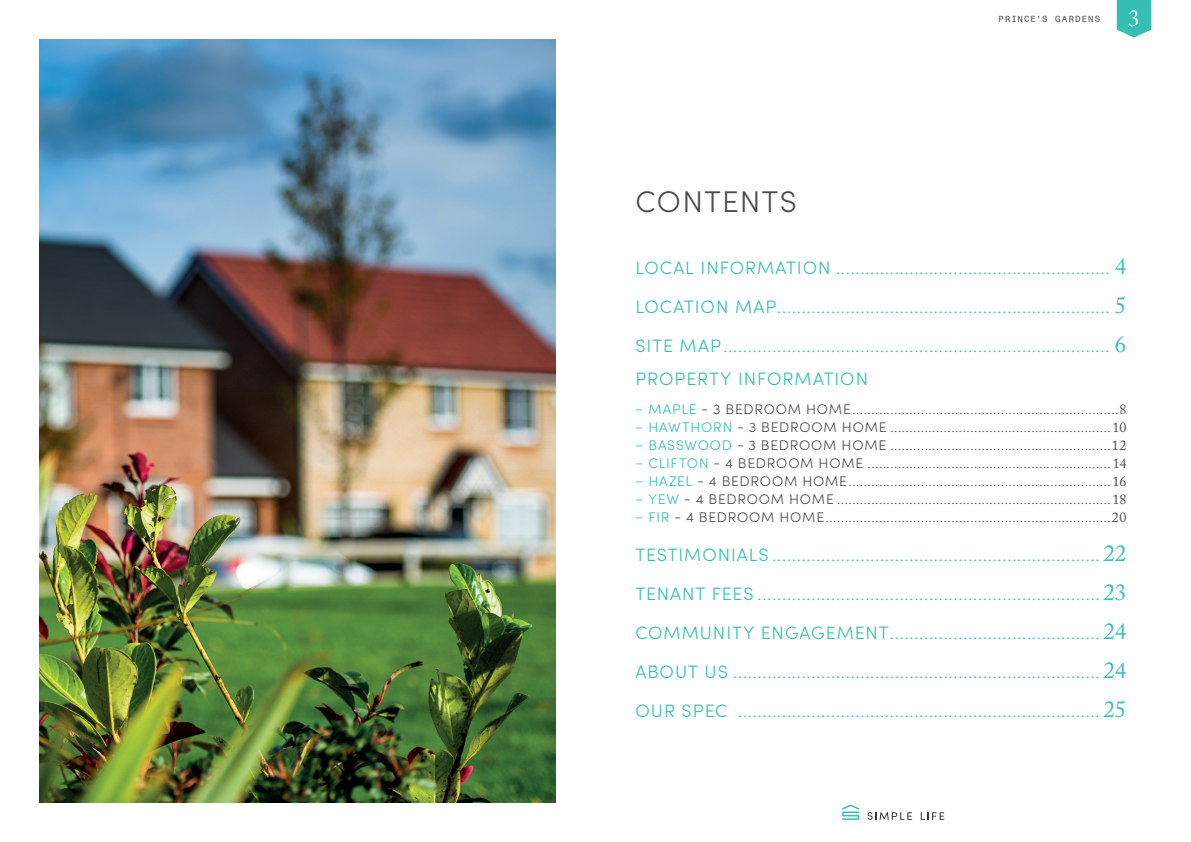
<style>
.page{position:relative;width:1191px;height:842px;background:#fff}
.page>*{position:absolute;margin:0;border:0;box-sizing:border-box;transform-origin:0 0}
.t1{font:300 30px "Sofia Pro";letter-spacing:.045em;color:#4b4c4d}
.t2{font:23px "Adobe Caslon Pro";color:#fff}
.t3{font:300 18px/38.9px "Sofia Pro";letter-spacing:.055em;color:#36beb3;text-align:justify}
.t4{font:300 14px "Sofia Pro";letter-spacing:.055em;color:#4b4c4d}
.t5{font:9px "Monospace 821 BT";letter-spacing:.125em;color:#4b4c4d}
.s1{font-family:"Adobe Caslon Pro";font-weight:400;font-size:23px}
.s2{color:#36beb3}
.s3{font-family:"Adobe Caslon Pro";font-weight:400}
</style>
<div class="page">
<svg style="left:1116px;top:0;width:35px;height:38px"></svg>
<svg style="left:842px;top:804px;width:17px;height:16px"></svg>
<svg style="left:867px;top:812px;width:45px;height:8px"></svg>
<svg style="left:920px;top:812px;width:24px;height:8px"></svg>
<img style="left:40px;top:40px;width:516px;height:762px">
<h1 class="t1" style="left:635px;top:180px;width:163px">CONTENTS</h1>
<p class="t5" style="left:998px;top:13px;width:103px">PRINCE’S GARDENS</p>
<p class="t2" style="left:1128px;top:5px;width:13px">3</p>
<p class="t3" style="left:635px;top:247px;width:492px">LOCAL INFORMATION ........................................................ <span class="s1">4<br></span>LOCATION MAP.................................................................... <span class="s1">5<br></span>SITE MAP............................................................................... <span class="s1">6</span></p>
<p class="t3" style="left:635px;top:358px;width:234px">PROPERTY INFORMATION</p>
<p class="t4" style="left:635px;top:399px;width:492px"><span class="s2">– MAPLE</span> - 3 BEDROOM HOME......................................................................<span class="s3">8</span></p>
<p class="t4" style="left:635px;top:417px;width:492px"><span class="s2">– HAWTHORN</span> - 3 BEDROOM HOME ..........................................................<span class="s3">10</span></p>
<p class="t4" style="left:635px;top:435px;width:492px"><span class="s2">– BASSWOOD</span> - 3 BEDROOM HOME ..........................................................<span class="s3">12</span></p>
<p class="t4" style="left:635px;top:453px;width:492px"><span class="s2">– CLIFTON</span> - 4 BEDROOM HOME ................................................................<span class="s3">14</span></p>
<p class="t4" style="left:635px;top:471px;width:493px"><span class="s2">– HAZEL</span> - 4 BEDROOM HOME.....................................................................<span class="s3">16</span></p>
<p class="t4" style="left:635px;top:489px;width:493px"><span class="s2">– YEW</span> - 4 BEDROOM HOME ........................................................................<span class="s3">18</span></p>
<p class="t4" style="left:635px;top:507px;width:492px"><span class="s2">– FIR</span> - 4 BEDROOM HOME...........................................................................<span class="s3">20</span></p>
<p class="t3" style="left:635px;top:534px;width:492px">TESTIMONIALS ................................................................... <span class="s1">22<br></span>TENANT FEES ...................................................................... <span class="s1">23<br></span>COMMUNITY ENGAGEMENT........................................... <span class="s1">24<br></span>ABOUT US ........................................................................... <span class="s1">24<br></span>OUR SPEC .......................................................................... <span class="s1">25</span></p>
</div>
